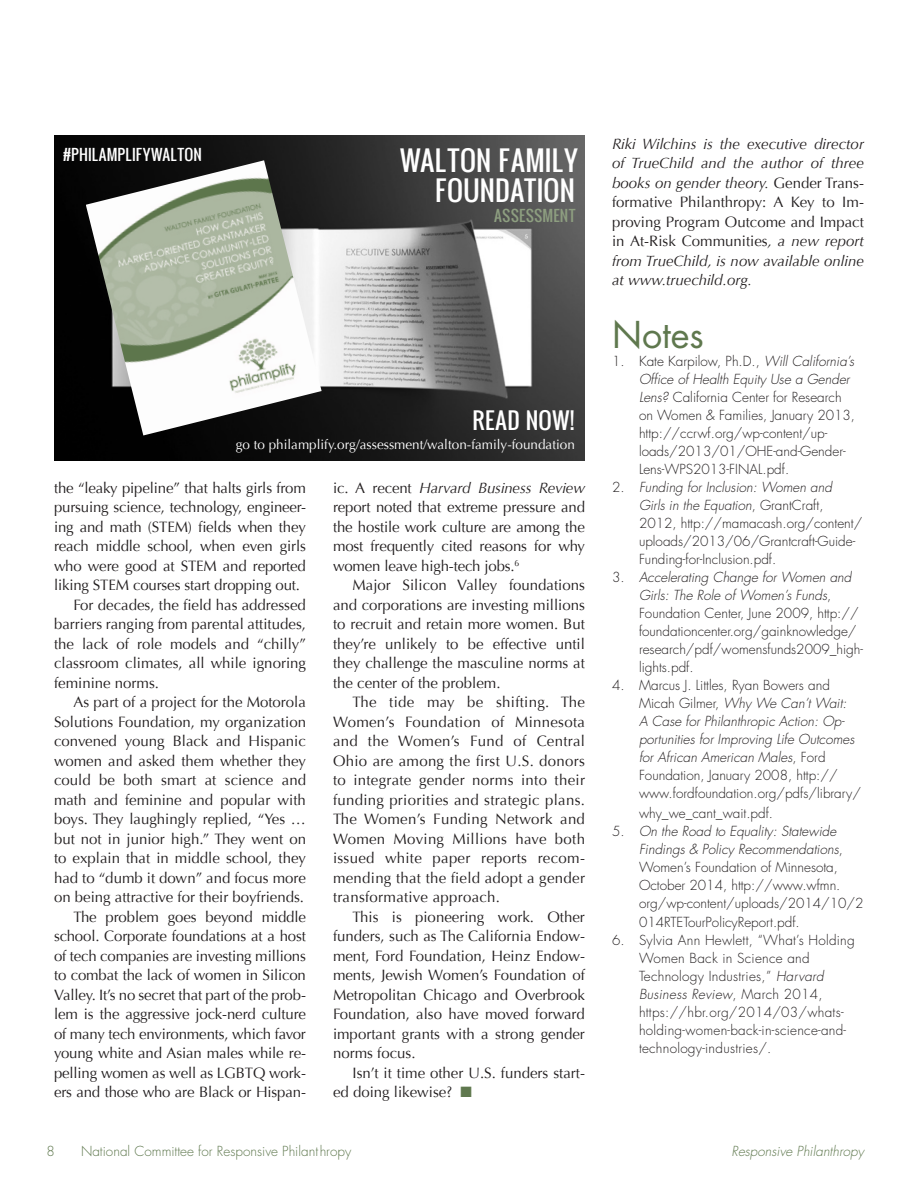
<style>
.page{position:relative;width:918px;height:1188px;background:#fff}
.page>*{position:absolute;margin:0;border:0;box-sizing:border-box;transform-origin:0 0}
.headline{font:36px "Futura";color:#5f784e}
.t1{font:27px "Oswald";color:#fff}
.t2{font:22.5px "Oswald";color:#fff}
.t3{font:15px/19.5px "Optima";color:#231f20;text-align:justify}
.author{font:italic 15px/19.5px "Optima";color:#231f20;text-align:justify}
.t4{font:15px "Oswald";color:#fff}
.t5{font:15px "Oswald";color:#8d9e80}
.endnotes{font:300 13.5px/18px "Futura";color:#231f20}
.endnotes-2{font:300 13.5px/18px "Futura";letter-spacing:.02em;color:#231f20}
.t6{font:13.5px "Optima";color:#fff}
.t7{font:300 13.5px "Futura";color:#5f784e}
.t8{font:italic 300 13.5px "Futura";color:#5f784e}
.s1{font-style:italic}
.s2{color:#5f784e}
.s3{font-style:normal}
</style>
<div class="page">
<img style="left:54px;top:135px;width:531px;height:326px">
<img style="left:86px;top:160px;width:236px;height:275px">
<p class="t4" style="left:63px;top:143px;width:140px">#PHILAMPLIFYWALTON</p>
<p class="t1" style="left:399px;top:140px;width:181px">WALTON FAMILY</p>
<p class="t1" style="left:435px;top:170px;width:141px">FOUNDATION</p>
<p class="t5" style="left:494px;top:204px;width:84px">ASSESSMENT</p>
<p class="t2" style="left:472px;top:403px;width:103px">READ NOW!</p>
<p class="t6" style="left:236px;top:437px;width:341px">go to philamplify.org/assessment/walton-family-foundation</p>
<p class="t3" style="left:54px;top:478px;width:254px">the “leaky pipeline” that halts girls from pursuing science, technology, engineer&shy;ing and math (STEM) fields when they reach middle school, when even girls who were good at STEM and reported liking STEM courses start dropping out.</p>
<p class="t3" style="left:54px;top:595px;width:254px;text-indent:20px">For decades, the field has addressed barriers ranging from parental attitudes, the lack of role models and “chilly” classroom climates, all while ignoring feminine norms.</p>
<p class="t3" style="left:54px;top:693px;width:254px;text-indent:20px">As part of a project for the Motorola Solutions Foundation, my organization convened young Black and Hispanic women and asked them whether they could be both smart at science and math and feminine and popular with boys. They laughingly replied, “Yes … but not in junior high.” They went on to explain that in middle school, they had to “dumb it down” and focus more on being attractive for their boyfriends.</p>
<p class="t3" style="left:54px;top:907px;width:254px;text-indent:20px">The problem goes beyond middle school. Corporate foundations at a host of tech companies are investing millions to combat the lack of women in Silicon Valley. It’s no secret that part of the prob&shy;lem is the aggressive jock-nerd culture of many tech environments, which favor young white and Asian males while re&shy;pelling women as well as LGBTQ work&shy;ers and those who are Black or Hispan-</p>
<p class="t3" style="left:333px;top:478px;width:254px">ic. A recent <span class="s1">Harvard Business Review </span>report noted that extreme pressure and the hostile work culture are among the most frequently cited reasons for why women leave high-tech jobs.<sup>6</sup></p>
<p class="t3" style="left:333px;top:576px;width:254px;text-indent:20px">Major Silicon Valley foundations and corporations are investing millions to recruit and retain more women. But they’re unlikely to be effective until they challenge the masculine norms at the center of the problem.</p>
<p class="t3" style="left:333px;top:693px;width:254px;text-indent:20px">The tide may be shifting. The Women’s Foundation of Minnesota and the Women’s Fund of Central Ohio are among the first U.S. donors to integrate gender norms into their funding priorities and strategic plans.<br>The Women’s Funding Network and Women Moving Millions have both issued white paper reports recom&shy;mending that the field adopt a gender transformative approach.</p>
<p class="t3" style="left:333px;top:907px;width:254px;text-indent:20px">This is pioneering work. Other funders, such as The California Endow&shy;ment, Ford Foundation, Heinz Endow&shy;ments, Jewish Women’s Foundation of Metropolitan Chicago and Overbrook Foundation, also have moved forward important grants with a strong gender norms focus.</p>
<p class="t3" style="left:333px;top:1063px;width:254px;text-indent:20px">Isn’t it time other U.S. funders start&shy;ed doing likewise? <span class="s2">■</span></p>
<p class="author" style="left:612px;top:134px;width:254px">Riki Wilchins is the executive director of TrueChild and the author of three books on gender theory. <span class="s3">Gender Trans&shy;formative Philanthropy: A Key to Im&shy;proving Program Outcome and Impact in At-Risk Communities</span>, a new report from TrueChild, is now available online at www.truechild.org.</p>
<p class="headline" style="left:612px;top:312px;width:93px">Notes</p>
<p class="endnotes" style="left:639px;top:353px;width:218px;text-indent:-27px">1. Kate Karpilow, Ph.D., <span class="s1">Will California’s Office of Health Equity Use a Gender Lens?</span> California Center for Research on Women &amp; Families, January 2013, http://ccrwf.org/wp-content/up&shy;loads/2013/01/OHE-and-Gender-Lens-WPS2013-FINAL.pdf.</p>
<p class="endnotes" style="left:639px;top:479px;width:225px;text-indent:-27px">2. <span class="s1">Funding for Inclusion: Women and<br>Girls in the Equation</span>, GrantCraft, 2012, http://mamacash.org/content/ uploads/2013/06/Grantcraft-Guide-Funding-for-Inclusion.pdf.</p>
<p class="endnotes" style="left:639px;top:569px;width:226px;text-indent:-27px">3. <span class="s1">Accelerating Change for Women and Girls: The Role of Women’s Funds</span>, Foundation Center, June 2009, http:// foundationcenter.org/gainknowledge/ research/pdf/womensfunds2009_high&shy;lights.pdf.</p>
<p class="endnotes" style="left:639px;top:677px;width:224px;text-indent:-27px">4. Marcus J. Littles, Ryan Bowers and Micah Gilmer, <span class="s1">Why We Can’t Wait:<br>A Case for Philanthropic Action: Op&shy;portunities for Improving Life Outcomes for African American Males</span>, Ford Foundation, January 2008, http:// www.fordfoundation.org/pdfs/library/</p>
<p class="endnotes" style="left:639px;top:804px;width:136px">why_we_cant_wait.pdf.</p>
<p class="endnotes" style="left:639px;top:822px;width:226px;text-indent:-27px">5. <span class="s1">On the Road to Equality: Statewide Findings &amp; Policy Recommendations</span>, Women’s Foundation of Minnesota, October 2014, http://www.wfmn. org/wp-content/uploads/2014/10/2</p>
<p class="endnotes" style="left:639px;top:914px;width:162px">014RTETourPolicyReport.pdf.</p>
<p class="endnotes-2" style="left:639px;top:932px;width:217px;text-indent:-27px">6. Sylvia Ann Hewlett, “What’s Holding<br>Women Back in Science and<br>Technology Industries,” <span class="s1">Harvard<br>Business Review</span>, March 2014, https://hbr.org/2014/03/whats&shy;holding-women-back-in-science-and&shy;technology-industries/.</p>
<p class="t7" style="left:46px;top:1143px;width:10px">8</p>
<p class="t7" style="left:81px;top:1143px;width:272px">National Committee for Responsive Philanthropy</p>
<p class="t8" style="left:731px;top:1143px;width:134px">Responsive Philanthropy</p>
</div>
